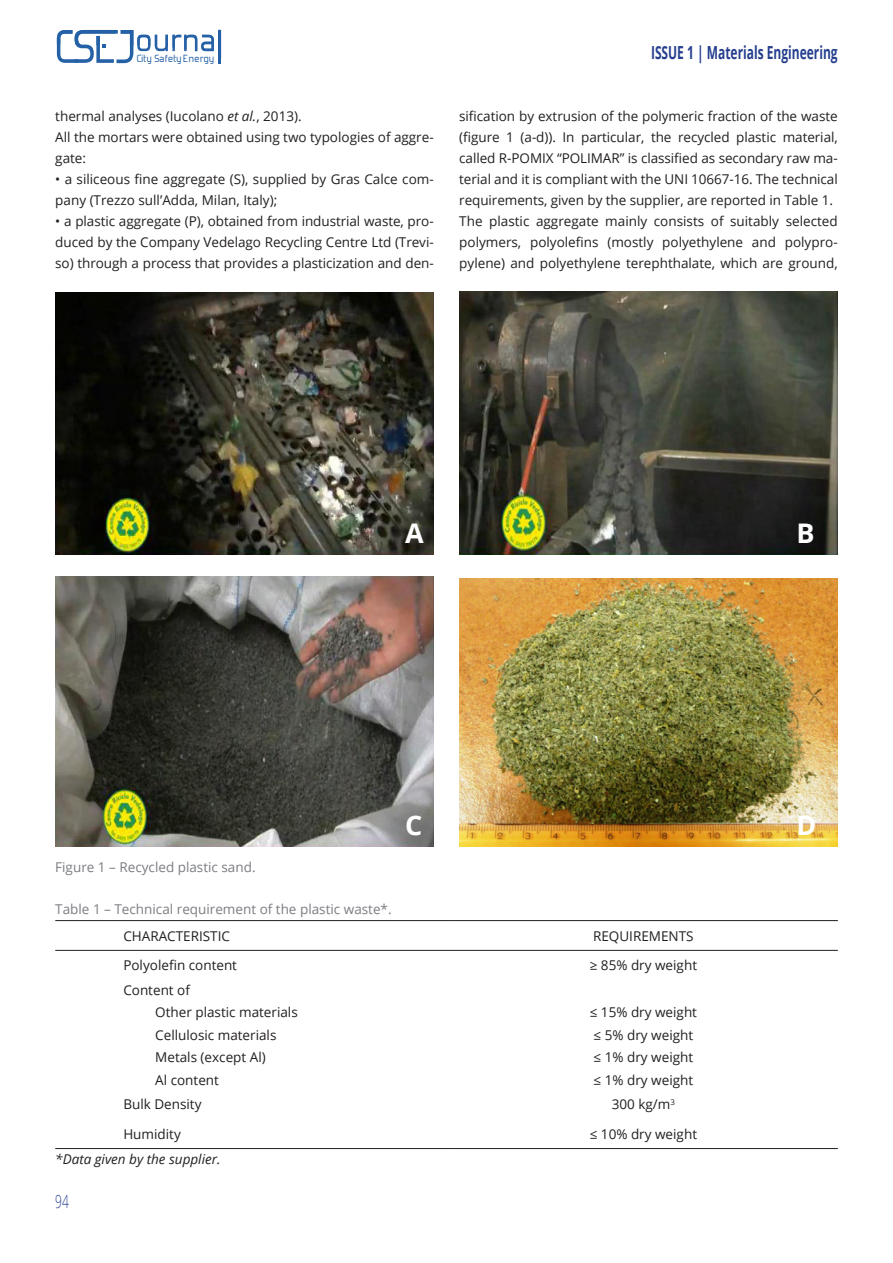
<style>
.page{position:relative;width:893px;height:1263px;background:#fff}
.page>*{position:absolute;margin:0;border:0;box-sizing:border-box;transform-origin:0 0}
.t1{font:700 27px "Open Sans";color:#fff}
.t2{font:700 18px "Open Sans";color:#253f8e;scale:.67 1}
.t3{font:300 18px "Open Sans";color:#253f8e;scale:.67 1}
.t4{font:13.5px/21px "Open Sans";color:#231f20}
.t5{font:13.5px "Open Sans";color:#7b7d82}
.t6{font:italic 13.5px "Open Sans";color:#231f20}
.t7{font:12.3px "Forgotten Futurist";letter-spacing:.045em;color:#2561a6}
.s1{font-style:italic}
</style>
<div class="page">
<svg style="left:57px;top:30px;width:164px;height:33px"></svg>
<img style="left:55px;top:292px;width:379px;height:263px">
<img style="left:459px;top:291px;width:379px;height:264px">
<img style="left:55px;top:576px;width:379px;height:271px">
<img style="left:459px;top:579px;width:379px;height:268px">
<hr style="left:55px;top:920px;width:394px;height:1px;background:#231f20">
<hr style="left:449px;top:920px;width:389px;height:1px;background:#231f20">
<hr style="left:55px;top:950px;width:394px;height:1px;background:#231f20">
<hr style="left:449px;top:950px;width:389px;height:1px;background:#231f20">
<hr style="left:55px;top:1148px;width:394px;height:1px;background:#231f20">
<hr style="left:449px;top:1148px;width:389px;height:1px;background:#231f20">
<p class="t7" style="left:137px;top:54px;width:79px">City Safety Energy</p>
<h2 class="t2" style="left:651px;top:40px;width:280px">ISSUE 1 | Materials Engineering</h2>
<p class="t4" style="left:55px;top:105px;width:380px">thermal analyses (Iucolano <span class="s1">et al.</span>, 2013).<br>All the mortars were obtained using two typologies of aggre&shy;gate:</p>
<p class="t4" style="left:55px;top:168px;width:380px">• a siliceous fine aggregate (S), supplied by Gras Calce com&shy;pany (Trezzo sull’Adda, Milan, Italy);</p>
<p class="t4" style="left:55px;top:210px;width:380px;text-align:justify">• a plastic aggregate (P), obtained from industrial waste, pro&shy;duced by the Company Vedelago Recycling Centre Ltd (Trevi&shy;so) through a process that provides a plasticization and den-</p>
<p class="t4" style="left:459px;top:105px;width:380px">sification by extrusion of the polymeric fraction of the waste (figure 1 (a-d)). In particular, the recycled plastic material, called R-POMIX “POLIMAR” is classified as secondary raw ma&shy;terial and it is compliant with the UNI 10667-16. The technical requirements, given by the supplier, are reported in Table 1.<br>The plastic aggregate mainly consists of suitably selected polymers, polyolefins (mostly polyethylene and polypro&shy;pylene) and polyethylene terephthalate, which are ground,</p>
<h1 class="t1" style="left:405px;top:514px;width:20px">A</h1>
<h1 class="t1" style="left:797px;top:514px;width:20px">B</h1>
<h1 class="t1" style="left:405px;top:806px;width:19px">C</h1>
<h1 class="t1" style="left:797px;top:806px;width:21px">D</h1>
<p class="t5" style="left:55px;top:858px;width:202px">Figure 1 – Recycled plastic sand.</p>
<p class="t5" style="left:55px;top:900px;width:338px">Table 1 – Technical requirement of the plastic waste*.</p>
<p class="t4" style="left:123px;top:925px;width:108px">CHARACTERISTIC</p>
<p class="t4" style="left:593px;top:925px;width:102px">REQUIREMENTS</p>
<p class="t4" style="left:123px;top:955px;width:115px">Polyolefin content</p>
<p class="t4" style="left:590px;top:955px;width:109px">≥ 85% dry weight</p>
<p class="t4" style="left:155px;top:978px;width:144px;line-height:22.5px;text-indent:-32px">Content of<br>Other plastic materials<br>Cellulosic materials<br>Metals (except Al)<br>Al content</p>
<p class="t4" style="left:590px;top:1001px;width:109px;line-height:22.5px">≤ 15% dry weight ≤ 5% dry weight ≤ 1% dry weight ≤ 1% dry weight</p>
<p class="t4" style="left:123px;top:1093px;width:80px">Bulk Density</p>
<p class="t4" style="left:612px;top:1093px;width:65px">300 kg/m<sup>3</sup></p>
<p class="t4" style="left:123px;top:1123px;width:59px">Humidity</p>
<p class="t4" style="left:590px;top:1123px;width:109px">≤ 10% dry weight</p>
<p class="t6" style="left:55px;top:1150px;width:167px">*Data given by the supplier.</p>
<h2 class="t3" style="left:55px;top:1189px;width:22px">94</h2>
</div>
